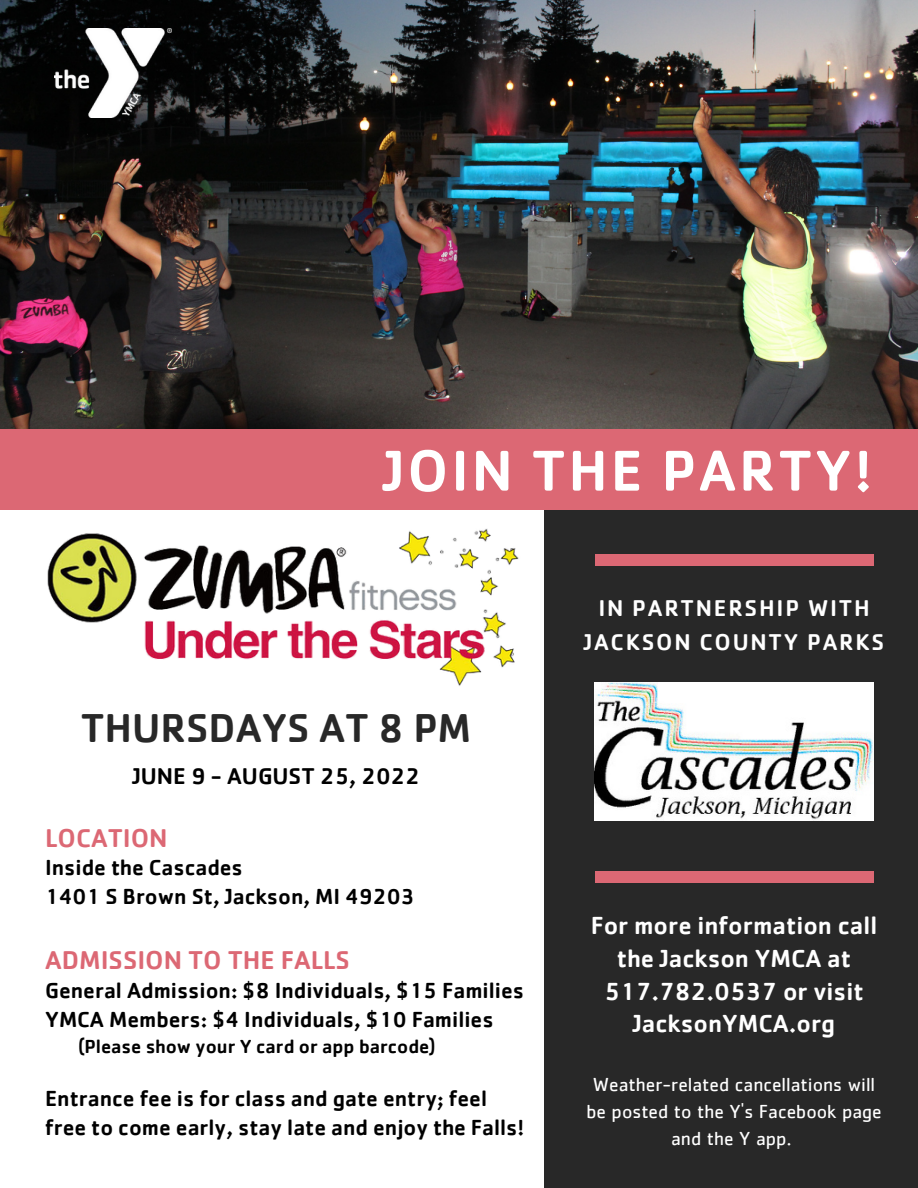
<style>
.page{position:relative;width:918px;height:1188px;background:#fff}
.page>*{position:absolute;margin:0;border:0;box-sizing:border-box;transform-origin:0 0}
.t1{font:500 59.55px "Cachet";letter-spacing:.045em;color:#fff}
.t2{font:500 41.55px "Cachet";color:#282828}
.t3{font:500 26.55px "Cachet";color:#dc6874}
.t4{font:500 25.5px/32.7px "Cachet";color:#fff;text-align:center}
.t5{font:500 23.55px/33.6px "Cachet";letter-spacing:.075em;color:#fff;text-align:center}
.t6{font:500 23.55px "Cachet";color:#000}
.t7{font:500 22.5px/29.2px "Cachet";color:#000}
.t8{font:19.5px/27px "Cachet";color:#fff;text-align:center}
.t9{font:500 19.5px "Cachet";color:#000}
</style>
<div class="page">
<div style="left:545px;top:459px;width:373px;height:729px;background:#282828"></div>
<div style="left:595px;top:555px;width:279px;height:11px;background:#dc6874"></div>
<img style="left:0;top:0;width:918px;height:429px">
<img style="left:54px;top:29px;width:117px;height:89px">
<img style="left:47px;top:529px;width:472px;height:157px">
<div style="left:0;top:429px;width:918px;height:81px;background:#dc6874"></div>
<img style="left:595px;top:682px;width:279px;height:138px">
<div style="left:595px;top:871px;width:279px;height:11px;background:#dc6874"></div>
<p class="t1" style="left:383px;top:432px;width:491px">JOIN THE PARTY!</p>
<p class="t2" style="left:81px;top:701px;width:392px">THURSDAYS AT 8 PM</p>
<p class="t6" style="left:132px;top:761px;width:289px">JUNE 9 - AUGUST 25, 2022</p>
<p class="t3" style="left:45px;top:820px;width:124px">LOCATION</p>
<p class="t7" style="left:45px;top:852px;width:199px">Inside the Cascades</p>
<p class="t7" style="left:45px;top:881px;width:371px">1401 S Brown St, Jackson, MI 49203</p>
<p class="t3" style="left:45px;top:943px;width:306px">ADMISSION TO THE FALLS</p>
<p class="t7" style="left:45px;top:975px;width:480px">General Admission: $8 Individuals, $15 Families</p>
<p class="t7" style="left:45px;top:1004px;width:450px">YMCA Members: $4 Individuals, $10 Families</p>
<p class="t9" style="left:78px;top:1033px;width:359px">(Please show your Y card or app barcode)</p>
<p class="t7" style="left:45px;top:1083px;width:481px">Entrance fee is for class and gate entry; feel free to come early, stay late and enjoy the Falls!</p>
<p class="t5" style="left:584px;top:590px;width:302px">IN PARTNERSHIP WITH<br>JACKSON COUNTY PARKS</p>
<p class="t4" style="left:591px;top:909px;width:288px">For more information call the Jackson YMCA at<br>517.782.0537 or visit<br>JacksonYMCA.org</p>
<p class="t8" style="left:586px;top:1072px;width:297px">Weather-related cancellations will be posted to the Y's Facebook page and the Y app.</p>
</div>
